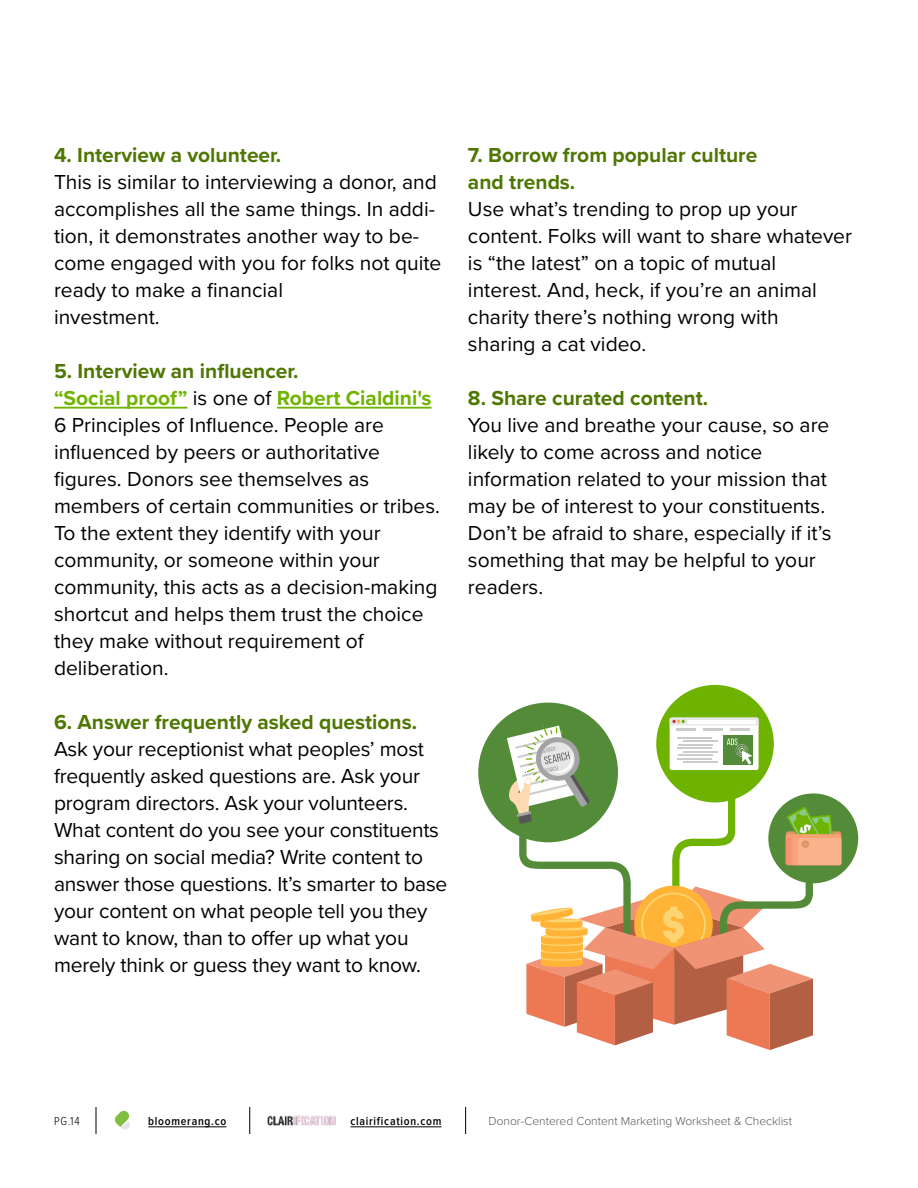
<style>
.page{position:relative;width:918px;height:1188px;background:#fff}
.page>*{position:absolute;margin:0;border:0;box-sizing:border-box;transform-origin:0 0}
.t1{font:21px/27px "Proxima Nova";color:#000}
.t2{font:700 21px/27px "Proxima Nova";color:#4f7703}
.t3{font:300 12px "Proxima Nova";color:#58595b}
.t4{font:600 12px "Proxima Nova Cond";letter-spacing:.06em;color:#000}
.t5{font:300 12px "Proxima Nova Cond";color:#000}
.s1{font-weight:700;color:#4f7703}
.s2{font-weight:700;color:#70b300}
</style>
<div class="page">
<img style="left:267px;top:1116px;width:69px;height:9px">
<hr style="left:148px;top:1127px;width:78px;height:1px;background:#000">
<hr style="left:350px;top:1127px;width:91px;height:1px;background:#000">
<svg style="left:249px;top:1107px;width:1px;height:27px"></svg>
<svg style="left:465px;top:1107px;width:1px;height:27px"></svg>
<svg style="left:96px;top:1107px;width:1px;height:27px"></svg>
<svg style="left:115px;top:1110px;width:15px;height:20px"></svg>
<hr style="left:54px;top:407px;width:133px;height:2px;background:#70b300">
<hr style="left:277px;top:407px;width:155px;height:2px;background:#70b300">
<div style="left:478px;top:703px;width:140px;height:139px;background:#538b38;border-radius:50%"></div>
<div style="left:656px;top:685px;width:118px;height:117px;background:#6fb301;border-radius:50%"></div>
<div style="left:768px;top:793px;width:90px;height:90px;background:#538b38;border-radius:50%"></div>
<div style="left:786px;top:831px;width:55px;height:34px;background:#de9266;border-radius:3px"></div>
<div style="left:786px;top:834px;width:55px;height:31px;background:#f7a271;border-radius:2px"></div>
<div style="left:798px;top:838px;width:43px;height:27px;background:#f9b38c;border-radius:2px"></div>
<svg style="left:507px;top:718px;width:329px;height:332px"></svg>
<p class="t2" style="left:54px;top:141px;width:229px">4. Interview a volunteer.</p>
<p class="t1" style="left:54px;top:167px;width:389px">This is similar to interviewing a donor, and accomplishes all the same things. In addi&shy;tion, it demonstrates another way to be&shy;come engaged with you for folks not quite ready to make a financial<br>investment.</p>
<p class="t1" style="left:54px;top:356px;width:388px"><span class="s1">5. Interview an influencer.<br></span><span class="s2">“Social proof”</span> is one of <span class="s2">Robert Cialdini's </span>6 Principles of Influence. People are influenced by peers or authoritative figures. Donors see themselves as members of certain communities or tribes.<br>To the extent they identify with your community, or someone within your community, this acts as a decision-making shortcut and helps them trust the choice they make without requirement of deliberation.</p>
<p class="t2" style="left:54px;top:708px;width:365px">6. Answer frequently asked questions.</p>
<p class="t1" style="left:54px;top:734px;width:395px">Ask your receptionist what peoples’ most frequently asked questions are. Ask your program directors. Ask your volunteers.<br>What content do you see your constituents sharing on social media? Write content to answer those questions. It’s smarter to base your content on what people tell you they want to know, than to offer up what you merely think or guess they want to know.</p>
<p class="t2" style="left:468px;top:141px;width:291px">7. Borrow from popular culture and trends.</p>
<p class="t1" style="left:468px;top:194px;width:386px">Use what’s trending to prop up your content. Folks will want to share whatever is “the latest” on a topic of mutual interest. And, heck, if you’re an animal charity there’s nothing wrong with<br>sharing a cat video.</p>
<p class="t2" style="left:468px;top:384px;width:242px">8. Share curated content.</p>
<p class="t1" style="left:468px;top:410px;width:365px">You live and breathe your cause, so are likely to come across and notice information related to your mission that may be of interest to your constituents.<br>Don’t be afraid to share, especially if it’s something that may be helpful to your readers.</p>
<p class="t5" style="left:54px;top:1116px;width:27px">PG.14</p>
<p class="t4" style="left:148px;top:1116px;width:80px">bloomerang.co</p>
<p class="t4" style="left:350px;top:1116px;width:92px">clairification.com</p>
<p class="t3" style="left:488px;top:1116px;width:305px">Donor-Centered Content Marketing Worksheet &amp; Checklist</p>
</div>
